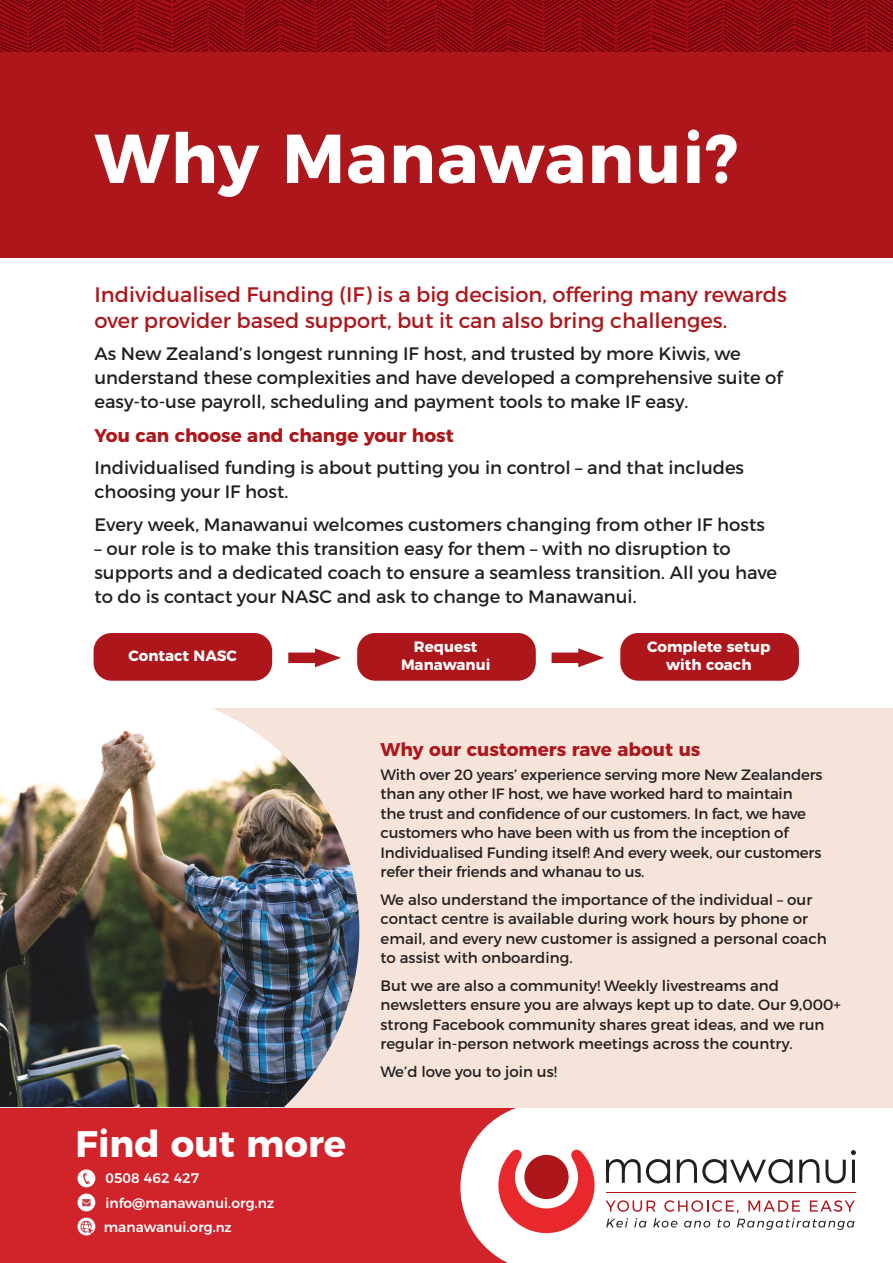
<style>
.page{position:relative;width:893px;height:1263px;background:#fff}
.page>*{position:absolute;margin:0;border:0;box-sizing:border-box;transform-origin:0 0}
.Manawanui_-_bold{font:700 69px "Montserrat";letter-spacing:.02em;color:#fff}
.Manawanui_-_bold-2{font:700 36.9px "Montserrat";color:#fff}
.Manawanui_-_bold-3{font:21px/25.2px "Montserrat";color:#ad171c}
.Manawanui_-_bold-4{font:700 18.45px "Montserrat";color:#ad171c}
.Manawanui_-_bold-5{font:18px/24px "Montserrat";color:#231f20}
.Manawanui_-_bold-6{font:15px/19.5px "Montserrat";color:#231f20}
.Manawanui_-_bold-7{font:700 15px/18px "Montserrat";color:#fff;text-align:center}
.Manawanui_-_bold-8{font:500 13.8px "Montserrat";color:#fff}
.s1{font-size:13.2px}
</style>
<div class="page">
<div style="left:0;top:0;width:893px;height:258px;background:#ad171c"></div>
<img style="left:403px;top:0;width:490px;height:51px">
<img style="left:0;top:0;width:403px;height:51px">
<div style="left:0;top:1107px;width:893px;height:156px;background:#d1232a"></div>
<div style="left:528px;top:1090px;width:365px;height:173px;background:#fff"></div>
<svg style="left:460px;top:1107px;width:396px;height:156px"></svg>
<svg style="left:77px;top:1217px;width:18px;height:18px"></svg>
<img style="left:79px;top:1220px;width:14px;height:13px">
<div style="left:77px;top:1169px;width:18px;height:18px;background:#fff;border-radius:50%"></div>
<svg style="left:83px;top:1173px;width:7px;height:11px"></svg>
<svg style="left:77px;top:1193px;width:18px;height:18px"></svg>
<svg style="left:82px;top:1199px;width:9px;height:7px"></svg>
<div style="left:94px;top:633px;width:178px;height:48px;background:#ad171c;border-radius:18px"></div>
<div style="left:357px;top:633px;width:179px;height:48px;background:#ad171c;border-radius:18px"></div>
<div style="left:620px;top:633px;width:179px;height:48px;background:#ad171c;border-radius:18px"></div>
<div style="left:288px;top:652px;width:38px;height:11px;background:#ad171c"></div>
<svg style="left:315px;top:648px;width:26px;height:19px"></svg>
<div style="left:552px;top:652px;width:37px;height:11px;background:#ad171c"></div>
<svg style="left:578px;top:648px;width:26px;height:19px"></svg>
<div style="left:0;top:708px;width:893px;height:399px;background:#f6e3da"></div>
<div style="left:0;top:708px;width:239px;height:14px;background:#fff"></div>
<img style="left:0;top:722px;width:359px;height:385px">
<div style="left:0;top:698px;width:23px;height:21px;background:#fff"></div>
<p class="Manawanui_-_bold" style="left:94px;top:102px;width:645px">Why Manawanui?</p>
<p class="Manawanui_-_bold-3" style="left:94px;top:282px;width:694px">Individualised Funding (IF) is a big decision, offering many rewards over provider based support, but it can also bring challenges.</p>
<p class="Manawanui_-_bold-5" style="left:94px;top:342px;width:690px">As New Zealand’s longest running IF host, and trusted by more Kiwis, we understand these complexities and have developed a comprehensive suite of easy-to-use payroll, scheduling and payment tools to make IF easy.</p>
<p class="Manawanui_-_bold-4" style="left:94px;top:420px;width:361px">You can choose and change your host</p>
<p class="Manawanui_-_bold-5" style="left:94px;top:456px;width:651px">Individualised funding is about putting you in control – and that includes choosing your IF host.</p>
<p class="Manawanui_-_bold-5" style="left:94px;top:512px;width:672px">Every week, Manawanui welcomes customers changing from other IF hosts</p>
<p class="Manawanui_-_bold-5" style="left:94px;top:536px;width:684px">– our role is to make this transition easy for them – with no disruption to supports and a dedicated coach to ensure a seamless transition. All you have to do is contact your NASC and ask to change to Manawanui.</p>
<p class="Manawanui_-_bold-7" style="left:129px;top:645px;width:110px">Contact NASC</p>
<p class="Manawanui_-_bold-7" style="left:401px;top:636px;width:91px">Request<br>Manawanui</p>
<p class="Manawanui_-_bold-7" style="left:647px;top:636px;width:125px">Complete setup with coach</p>
<p class="Manawanui_-_bold-2" style="left:76px;top:1113px;width:272px">Find out more</p>
<p class="Manawanui_-_bold-8" style="left:106px;top:1167px;width:95px">0508 462 427</p>
<p class="Manawanui_-_bold-8" style="left:106px;top:1191px;width:170px">info@manawanui.org.nz</p>
<p class="Manawanui_-_bold-8" style="left:104px;top:1215px;width:129px">manawanui.org.<span class="s1">nz</span></p>
<p class="Manawanui_-_bold-4" style="left:381px;top:734px;width:321px">Why our customers rave about us</p>
<p class="Manawanui_-_bold-6" style="left:381px;top:765px;width:444px">With over 20 years’ experience serving more New Zealanders than any other IF host, we have worked hard to maintain<br>the trust and confidence of our customers. In fact, we have customers who have been with us from the inception of Individualised Funding itself! And every week, our customers refer their friends and whanau to us.</p>
<p class="Manawanui_-_bold-6" style="left:381px;top:890px;width:448px">We also understand the importance of the individual – our contact centre is available during work hours by phone or email, and every new customer is assigned a personal coach to assist with onboarding.</p>
<p class="Manawanui_-_bold-6" style="left:381px;top:976px;width:462px">But we are also a community! Weekly livestreams and newsletters ensure you are always kept up to date. Our 9,000+ strong Facebook community shares great ideas, and we run regular in-person network meetings across the country.</p>
<p class="Manawanui_-_bold-6" style="left:381px;top:1062px;width:178px">We’d love you to join us!</p>
</div>
